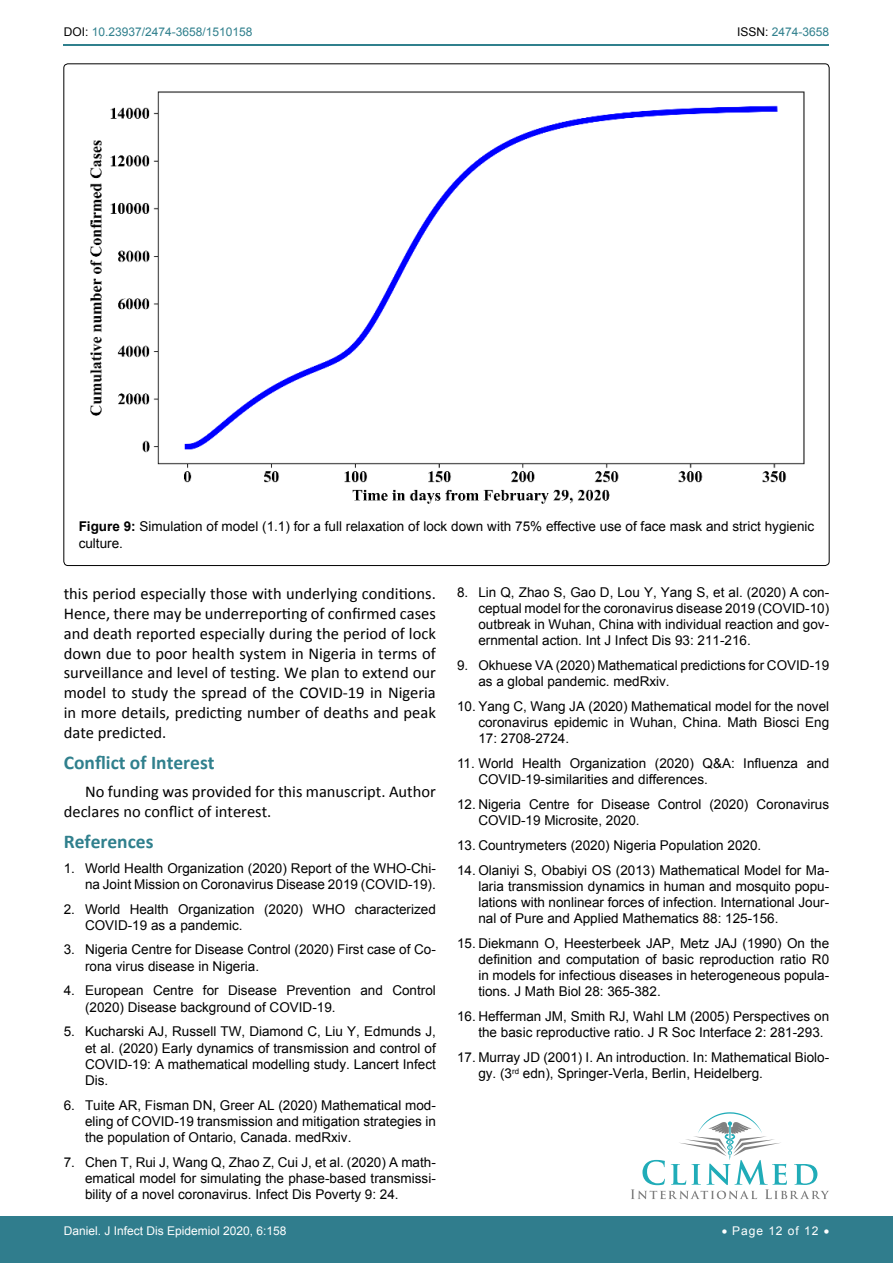
<style>
.page{position:relative;width:893px;height:1263px;background:#fff}
.page>*{position:absolute;margin:0;border:0;box-sizing:border-box;transform-origin:0 0}
.t1{font:700 19.5px "Calibri";color:#30808d}
.t2{font:16.5px/19.8px "Calibri";color:#000;text-align:justify}
.t3{font:13.5px/16.2px "Arial";color:#000}
.t4{font:12px "Arial";color:#30808d}
.t5{font:12px "Arial";color:#fff}
.t6{font:12px "Arial";letter-spacing:.08em;color:#fff}
.s1{color:#000}
.s2{font-weight:700}
</style>
<div class="page">
<hr style="left:64px;top:45px;width:765px;height:1px;background:#30808d">
<div style="left:0;top:1217px;width:893px;height:46px;background:#307d8d"></div>
<img style="left:90px;top:91px;width:715px;height:413px">
<svg style="left:631px;top:1112px;width:198px;height:87px"></svg>
<p class="t4" style="left:64px;top:24px;width:190px"><span class="s1">DOI:</span> 10.23937/2474-3658/1510158</p>
<p class="t4" style="left:737px;top:24px;width:94px"><span class="s1">ISSN:</span> 2474-3658</p>
<p class="t3" style="left:79px;top:519px;width:737px"><span class="s2">Figure 9:</span> Simulation of model (1.1) for a full relaxation of lock down with 75% effective use of face mask and strict hygienic culture.</p>
<p class="t2" style="left:64px;top:584px;width:374px">this period especially those with underlying conditions.<br>Hence, there may be underreporting of confirmed cases and death reported especially during the period of lock down due to poor health system in Nigeria in terms of surveillance and level of testing. We plan to extend our model to study the spread of the COVID-19 in Nigeria in more details, predicting number of deaths and peak date predicted.</p>
<h1 class="t1" style="left:64px;top:750px;width:152px">Conflict of Interest</h1>
<p class="t2" style="left:64px;top:782px;width:374px;text-indent:21px">No funding was provided for this manuscript. Author declares no conflict of interest.</p>
<h1 class="t1" style="left:64px;top:829px;width:91px">References</h1>
<p class="t3" style="left:64px;top:860px;width:374px;text-align:right">1. World Health Organization (2020) Report of the WHO-Chi&shy;na Joint Mission on Coronavirus Disease 2019 (COVID-19).</p>
<p class="t3" style="left:85px;top:901px;width:352px;text-indent:-21px">2. World Health Organization (2020) WHO characterized<br>COVID-19 as a pandemic.</p>
<p class="t3" style="left:85px;top:942px;width:352px;text-indent:-21px">3. Nigeria Centre for Disease Control (2020) First case of Co&shy;rona virus disease in Nigeria.</p>
<p class="t3" style="left:85px;top:983px;width:352px;text-indent:-21px">4. European Centre for Disease Prevention and Control (2020) Disease background of COVID-19.</p>
<p class="t3" style="left:85px;top:1023px;width:352px;text-align:justify;text-indent:-21px">5. Kucharski AJ, Russell TW, Diamond C, Liu Y, Edmunds J, et al. (2020) Early dynamics of transmission and control of COVID-19: A mathematical modelling study. Lancert Infect Dis.</p>
<p class="t3" style="left:85px;top:1097px;width:352px;text-align:justify;text-indent:-21px">6. Tuite AR, Fisman DN, Greer AL (2020) Mathematical mod&shy;eling of COVID-19 transmission and mitigation strategies in the population of Ontario, Canada. medRxiv.</p>
<p class="t3" style="left:85px;top:1154px;width:352px;text-align:justify;text-indent:-21px">7. Chen T, Rui J, Wang Q, Zhao Z, Cui J, et al. (2020) A math&shy;ematical model for simulating the phase-based transmissi&shy;bility of a novel coronavirus. Infect Dis Poverty 9: 24.</p>
<p class="t3" style="left:478px;top:584px;width:352px;text-align:justify;text-indent:-21px">8. Lin Q, Zhao S, Gao D, Lou Y, Yang S, et al. (2020) A con&shy;ceptual model for the coronavirus disease 2019 (COVID-10) outbreak in Wuhan, China with individual reaction and gov&shy;ernmental action. Int J Infect Dis 93: 211-216.</p>
<p class="t3" style="left:478px;top:657px;width:352px;text-indent:-21px">9. Okhuese VA (2020) Mathematical predictions for COVID-19 as a global pandemic. medRxiv.</p>
<p class="t3" style="left:478px;top:698px;width:352px;text-align:justify;text-indent:-21px">10. Yang C, Wang JA (2020) Mathematical model for the novel coronavirus epidemic in Wuhan, China. Math Biosci Eng 17: 2708-2724.</p>
<p class="t3" style="left:478px;top:755px;width:352px;text-indent:-21px">11. World Health Organization (2020) Q&amp;A: Influenza and<br>COVID-19-similarities and differences.</p>
<p class="t3" style="left:478px;top:796px;width:352px;text-indent:-21px">12. Nigeria Centre for Disease Control (2020) Coronavirus<br>COVID-19 Microsite, 2020.</p>
<p class="t3" style="left:457px;top:837px;width:306px">13. Countrymeters (2020) Nigeria Population 2020.</p>
<p class="t3" style="left:478px;top:862px;width:352px;text-align:justify;text-indent:-21px">14. Olaniyi S, Obabiyi OS (2013) Mathematical Model for Ma&shy;laria transmission dynamics in human and mosquito popu&shy;lations with nonlinear forces of infection. International Jour&shy;nal of Pure and Applied Mathematics 88: 125-156.</p>
<p class="t3" style="left:478px;top:935px;width:352px;text-align:justify;text-indent:-21px">15. Diekmann O, Heesterbeek JAP, Metz JAJ (1990) On the definition and computation of basic reproduction ratio R0 in models for infectious diseases in heterogeneous popula&shy;tions. J Math Biol 28: 365-382.</p>
<p class="t3" style="left:478px;top:1008px;width:352px;text-indent:-21px">16. Hefferman JM, Smith RJ, Wahl LM (2005) Perspectives on the basic reproductive ratio. J R Soc Interface 2: 281-293.</p>
<p class="t3" style="left:478px;top:1049px;width:352px;text-indent:-21px">17. Murray JD (2001) I. An introduction. In: Mathematical Biolo&shy;gy. (3<sup>rd</sup> edn), Springer-Verla, Berlin, Heidelberg.</p>
<p class="t5" style="left:64px;top:1223px;width:224px">Daniel. J Infect Dis Epidemiol 2020, 6:158</p>
<p class="t6" style="left:722px;top:1223px;width:109px">• Page 12 of 12 •</p>
</div>
